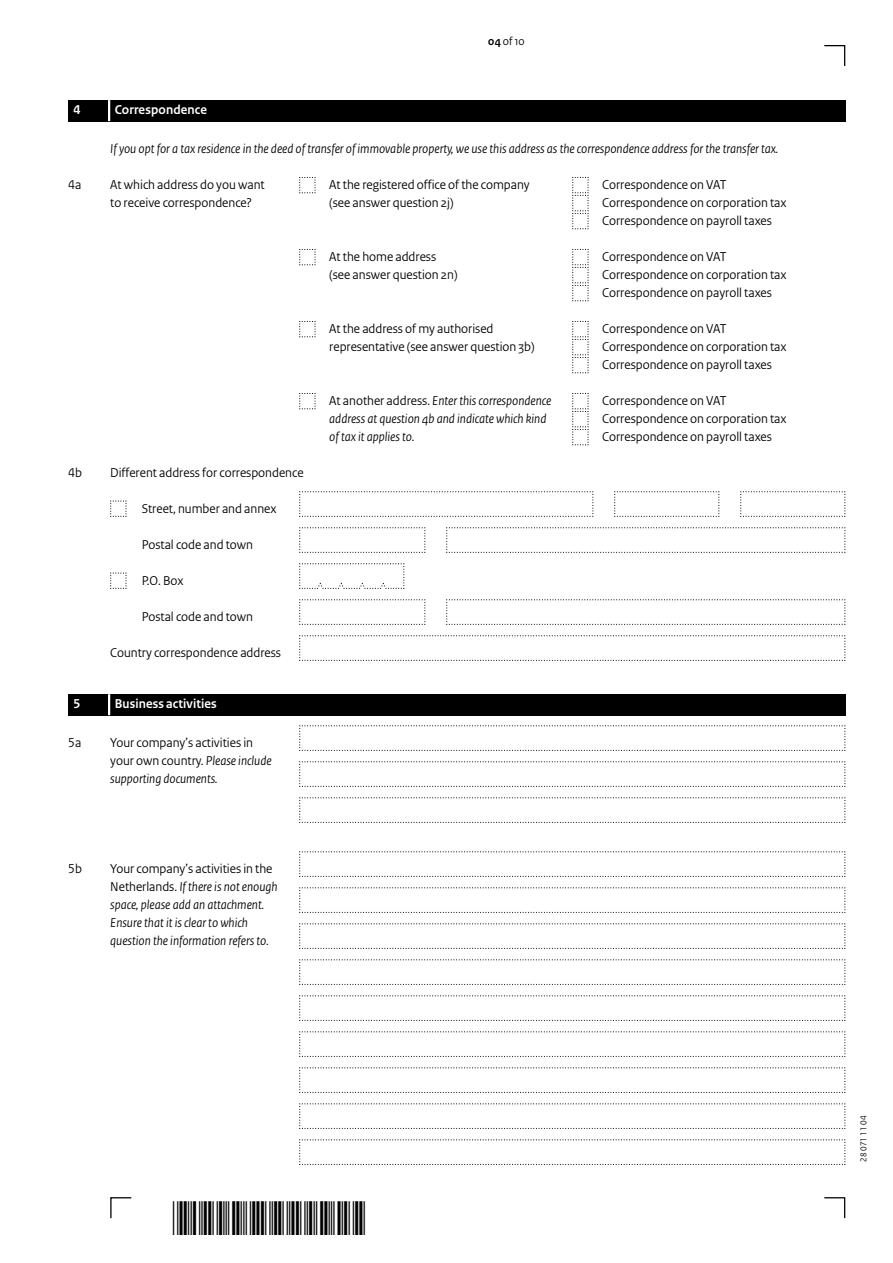
<style>
.page{position:relative;width:893px;height:1263px;background:#fff}
.page>*{position:absolute;margin:0;border:0;box-sizing:border-box;transform-origin:0 0}
.Vraag_geen_inspring{font:13.5px/18px "Rijksoverheid Sans Heading";color:#000}
.Vraag_Nummer{font:italic 13.5px/18px "Rijksoverheid Sans Heading";color:#000}
.Vraag_Nummer-2{font:13.5px/18px "Rijksoverheid Sans Heading";color:#000}
.Vraag_geen_inspring-2{font:italic 13.5px/18px "Rijksoverheid Sans Heading";color:#000}
.KOP_D_Nummer{font:700 13.5px "Rijksoverheid Sans Heading";letter-spacing:.01em;color:#fff}
.Vraag{font:13.5px "Rijksoverheid Sans Heading";color:#000}
.t1{font:12px "Rijksoverheid Sans Heading";color:#000}
.t2{font:9px "Rijksoverheid Sans Heading";color:#000}
.s1{font-weight:700}
.s2{font-style:italic}
.s3{font-style:normal}
</style>
<div class="page">
<svg style="left:824px;top:1197px;width:22px;height:22px"></svg>
<svg style="left:110px;top:1197px;width:22px;height:22px"></svg>
<svg style="left:824px;top:45px;width:22px;height:21px"></svg>
<svg style="left:299px;top:725px;width:547px;height:26px"></svg>
<svg style="left:299px;top:761px;width:547px;height:26px"></svg>
<svg style="left:299px;top:797px;width:547px;height:26px"></svg>
<svg style="left:299px;top:851px;width:547px;height:26px"></svg>
<svg style="left:299px;top:887px;width:547px;height:26px"></svg>
<svg style="left:299px;top:923px;width:547px;height:26px"></svg>
<svg style="left:299px;top:959px;width:547px;height:26px"></svg>
<svg style="left:299px;top:995px;width:547px;height:26px"></svg>
<svg style="left:299px;top:1031px;width:547px;height:26px"></svg>
<svg style="left:299px;top:1067px;width:547px;height:26px"></svg>
<svg style="left:299px;top:1103px;width:547px;height:26px"></svg>
<svg style="left:299px;top:1139px;width:547px;height:26px"></svg>
<svg style="left:299px;top:635px;width:547px;height:26px"></svg>
<svg style="left:299px;top:177px;width:17px;height:17px"></svg>
<svg style="left:299px;top:249px;width:17px;height:17px"></svg>
<svg style="left:299px;top:321px;width:17px;height:17px"></svg>
<svg style="left:299px;top:393px;width:17px;height:17px"></svg>
<svg style="left:572px;top:177px;width:17px;height:53px"></svg>
<svg style="left:572px;top:249px;width:17px;height:53px"></svg>
<svg style="left:572px;top:321px;width:17px;height:53px"></svg>
<svg style="left:572px;top:393px;width:17px;height:53px"></svg>
<svg style="left:299px;top:491px;width:295px;height:26px"></svg>
<svg style="left:740px;top:491px;width:106px;height:26px"></svg>
<svg style="left:614px;top:491px;width:106px;height:26px"></svg>
<svg style="left:446px;top:527px;width:400px;height:26px"></svg>
<svg style="left:299px;top:527px;width:127px;height:26px"></svg>
<svg style="left:299px;top:599px;width:127px;height:26px"></svg>
<svg style="left:110px;top:500px;width:17px;height:17px"></svg>
<svg style="left:446px;top:599px;width:400px;height:26px"></svg>
<svg style="left:110px;top:572px;width:17px;height:17px"></svg>
<svg style="left:299px;top:563px;width:106px;height:26px"></svg>
<div style="left:68px;top:694px;width:777px;height:21px;background:#000"></div>
<hr style="left:108px;top:694px;width:2px;height:21px;background:#fff">
<div style="left:68px;top:100px;width:777px;height:21px;background:#000"></div>
<hr style="left:108px;top:100px;width:2px;height:21px;background:#fff">
<h2 class="KOP_D_Nummer" style="left:73px;top:102px;width:8px">4</h2>
<h2 class="KOP_D_Nummer" style="left:115px;top:102px;width:94px">Correspondence</h2>
<p class="t1" style="left:488px;top:34px;width:38px"><span class="s1">04</span> of 10</p>
<p class="Vraag_Nummer" style="left:110px;top:140px;width:669px">If you opt for a tax residence in the deed of transfer of immovable property, we use this address as the correspondence address for the transfer tax.</p>
<p class="Vraag_Nummer-2" style="left:68px;top:176px;width:15px">4a</p>
<p class="Vraag_Nummer-2" style="left:110px;top:176px;width:156px">At which address do you want to receive correspondence?</p>
<p class="Vraag_Nummer-2" style="left:68px;top:464px;width:15px">4b</p>
<p class="Vraag_Nummer-2" style="left:110px;top:464px;width:195px">Different address for correspondence</p>
<p class="Vraag_geen_inspring" style="left:142px;top:500px;width:136px">Street, number and annex</p>
<p class="Vraag_geen_inspring" style="left:142px;top:536px;width:113px">Postal code and town</p>
<p class="Vraag_geen_inspring" style="left:142px;top:572px;width:43px">P.O. Box</p>
<p class="Vraag_geen_inspring" style="left:142px;top:608px;width:113px">Postal code and town</p>
<p class="Vraag" style="left:110px;top:645px;width:172px">Country correspondence address</p>
<h2 class="KOP_D_Nummer" style="left:74px;top:696px;width:8px">5</h2>
<h2 class="KOP_D_Nummer" style="left:115px;top:696px;width:104px">Business activities</h2>
<p class="Vraag_Nummer-2" style="left:68px;top:734px;width:15px">5a</p>
<p class="Vraag_Nummer-2" style="left:110px;top:734px;width:163px">Your company’s activities in your own country. <span class="s2">Please include supporting documents.</span></p>
<p class="Vraag_geen_inspring" style="left:329px;top:176px;width:202px">At the registered office of the company (see answer question 2j)</p>
<p class="Vraag_geen_inspring" style="left:329px;top:248px;width:130px">At the home address (see answer question 2n)</p>
<p class="Vraag_geen_inspring" style="left:329px;top:320px;width:207px">At the address of my authorised representative (see answer question 3b)</p>
<p class="Vraag_geen_inspring-2" style="left:329px;top:392px;width:223px"><span class="s3">At another address.</span> Enter this correspondence address at question 4b and indicate which kind of tax it applies to.</p>
<p class="Vraag_Nummer-2" style="left:68px;top:860px;width:15px">5b</p>
<p class="Vraag_Nummer" style="left:110px;top:860px;width:169px"><span class="s3">Your company’s activities in the Netherlands.</span> If there is not enough space, please add an attachment.<br>Ensure that it is clear to which question the information refers to.</p>
<p class="Vraag_Nummer-2" style="left:602px;top:176px;width:126px">Correspondence on VAT</p>
<p class="Vraag_geen_inspring" style="left:602px;top:194px;width:186px">Correspondence on corporation tax</p>
<p class="Vraag_geen_inspring" style="left:602px;top:212px;width:171px">Correspondence on payroll taxes</p>
<p class="Vraag_Nummer-2" style="left:602px;top:248px;width:126px">Correspondence on VAT</p>
<p class="Vraag_geen_inspring" style="left:602px;top:266px;width:186px">Correspondence on corporation tax</p>
<p class="Vraag_geen_inspring" style="left:602px;top:284px;width:171px">Correspondence on payroll taxes</p>
<p class="Vraag_Nummer-2" style="left:602px;top:320px;width:126px">Correspondence on VAT</p>
<p class="Vraag_geen_inspring" style="left:602px;top:338px;width:186px">Correspondence on corporation tax</p>
<p class="Vraag_geen_inspring" style="left:602px;top:356px;width:171px">Correspondence on payroll taxes</p>
<p class="Vraag_Nummer-2" style="left:602px;top:392px;width:126px">Correspondence on VAT</p>
<p class="Vraag_geen_inspring" style="left:602px;top:410px;width:186px">Correspondence on corporation tax</p>
<p class="Vraag_geen_inspring" style="left:602px;top:428px;width:171px">Correspondence on payroll taxes</p>
<p class="t2" style="left:858px;top:1161px;width:47px;rotate:-90deg">28 071 11 04</p>
</div>
